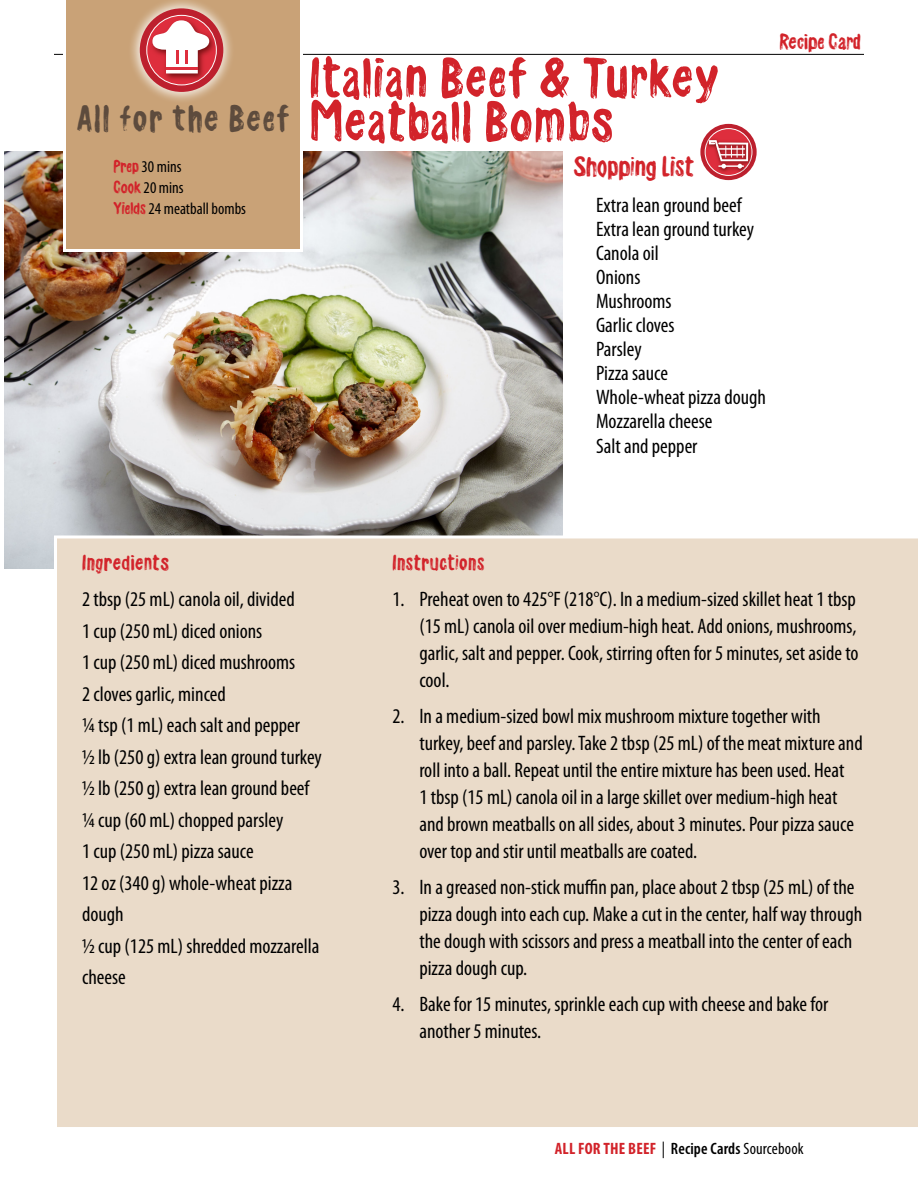
<style>
.page{position:relative;width:918px;height:1188px;background:#fff}
.page>*{position:absolute;margin:0;border:0;box-sizing:border-box;transform-origin:0 0}
.t1{font:54px/43.5px "Charmelade";letter-spacing:.025em;color:#d2232a}
.t2{font:36px "Charmelade";letter-spacing:.05em;color:#5d4b3d}
.t3{font:27px "Charmelade";color:#d2232a}
.t4{font:condensed 21px/31.5px "Myriad Pro";color:#000}
.t5{font:21px "Charmelade";letter-spacing:.025em;color:#d2232a}
.t6{font:condensed 16.5px/21px "Myriad Pro";color:#000}
.t7{font:700 condensed 16.5px "Myriad Pro";letter-spacing:.01em;color:#d2232a}
.s1{font-family:"Charmelade";font-stretch:normal;color:#d2232a}
.s2{font-weight:400;color:#000}
.s3{font-weight:600;color:#000}
</style>
<div class="page">
<hr style="left:54px;top:54px;width:810px;height:1px;background:#000">
<img style="left:4px;top:151px;width:559px;height:417px">
<div style="left:52px;top:534px;width:866px;height:593px;background:#eadbc9"></div>
<div style="left:62px;top:0;width:242px;height:254px;background:#c9a277"></div>
<img style="left:700px;top:125px;width:57px;height:56px">
<svg style="left:709px;top:140px;width:39px;height:29px"></svg>
<hr style="left:719px;top:165px;width:24px;height:2px;background:#fff">
<div style="left:128px;top:0;width:108px;height:104px;background:#fff;opacity:.75"></div>
<img style="left:132px;top:6px;width:102px;height:94px">
<svg style="left:152px;top:20px;width:57px;height:53px"></svg>
<hr style="left:166px;top:67px;width:32px;height:2px;background:#de2e3d">
<h2 class="t2" style="left:77px;top:97px;width:214px">All for the Beef</h2>
<p class="t6" style="left:113px;top:156px;width:134px"><span class="s1">Prep</span> 30 mins<br><span class="s1">Cook</span> 20 mins<br><span class="s1">Yields</span> 24 meatball bombs</p>
<h1 class="t1" style="left:310px;top:56px;width:410px">Italian Beef &amp; Turkey<br>Meatball Bombs</h1>
<p class="t3" style="left:573px;top:151px;width:122px">Shopping List</p>
<p class="t4" style="left:596px;top:193px;width:172px;line-height:24.2px">Extra lean ground beef<br>Extra lean ground turkey<br>Canola oil<br>Onions<br>Mushrooms<br>Garlic cloves<br>Parsley<br>Pizza sauce<br>Whole-wheat pizza dough<br>Mozzarella cheese<br>Salt and pepper</p>
<p class="t5" style="left:779px;top:29px;width:83px">Recipe Card</p>
<p class="t5" style="left:82px;top:551px;width:88px">Ingredients</p>
<p class="t4" style="left:82px;top:583px;width:241px">2 tbsp (25 mL) canola oil, divided<br>1 cup (250 mL) diced onions<br>1 cup (250 mL) diced mushrooms<br>2 cloves garlic, minced<br>1/4 tsp (1 mL) each salt and pepper<br>1/2 lb (250 g) extra lean ground turkey<br>1/2 lb (250 g) extra lean ground beef<br>1/4 cup (60 mL) chopped parsley<br>1 cup (250 mL) pizza sauce<br>12 oz (340 g) whole-wheat pizza dough<br>1/2 cup (125 mL) shredded mozzarella cheese</p>
<p class="t5" style="left:392px;top:551px;width:93px">Instructions</p>
<p class="t4" style="left:419px;top:585px;width:441px;line-height:27px;text-indent:-27px">1. Preheat oven to 425°F (218°C). In a medium-sized skillet heat 1 tbsp (15 mL) canola oil over medium-high heat. Add onions, mushrooms, garlic, salt and pepper. Cook, stirring often for 5 minutes, set aside to cool.</p>
<p class="t4" style="left:419px;top:702px;width:445px;line-height:27px;text-indent:-27px">2. In a medium-sized bowl mix mushroom mixture together with turkey, beef and parsley. Take 2 tbsp (25 mL) of the meat mixture and roll into a ball. Repeat until the entire mixture has been used. Heat<br>1 tbsp (15 mL) canola oil in a large skillet over medium-high heat and brown meatballs on all sides, about 3 minutes. Pour pizza sauce over top and stir until meatballs are coated.</p>
<p class="t4" style="left:419px;top:873px;width:444px;line-height:27px;text-indent:-27px">3. In a greased non-stick muffin pan, place about 2 tbsp (25 mL) of the pizza dough into each cup. Make a cut in the center, half way through the dough with scissors and press a meatball into the center of each pizza dough cup.</p>
<p class="t4" style="left:419px;top:990px;width:411px;line-height:27px;text-indent:-27px">4. Bake for 15 minutes, sprinkle each cup with cheese and bake for another 5 minutes.</p>
<p class="t7" style="left:555px;top:1138px;width:250px">ALL FOR THE BEEF <span class="s2">|</span> <span class="s3">Recipe Cards</span> <span class="s2">Sourcebook</span></p>
</div>
